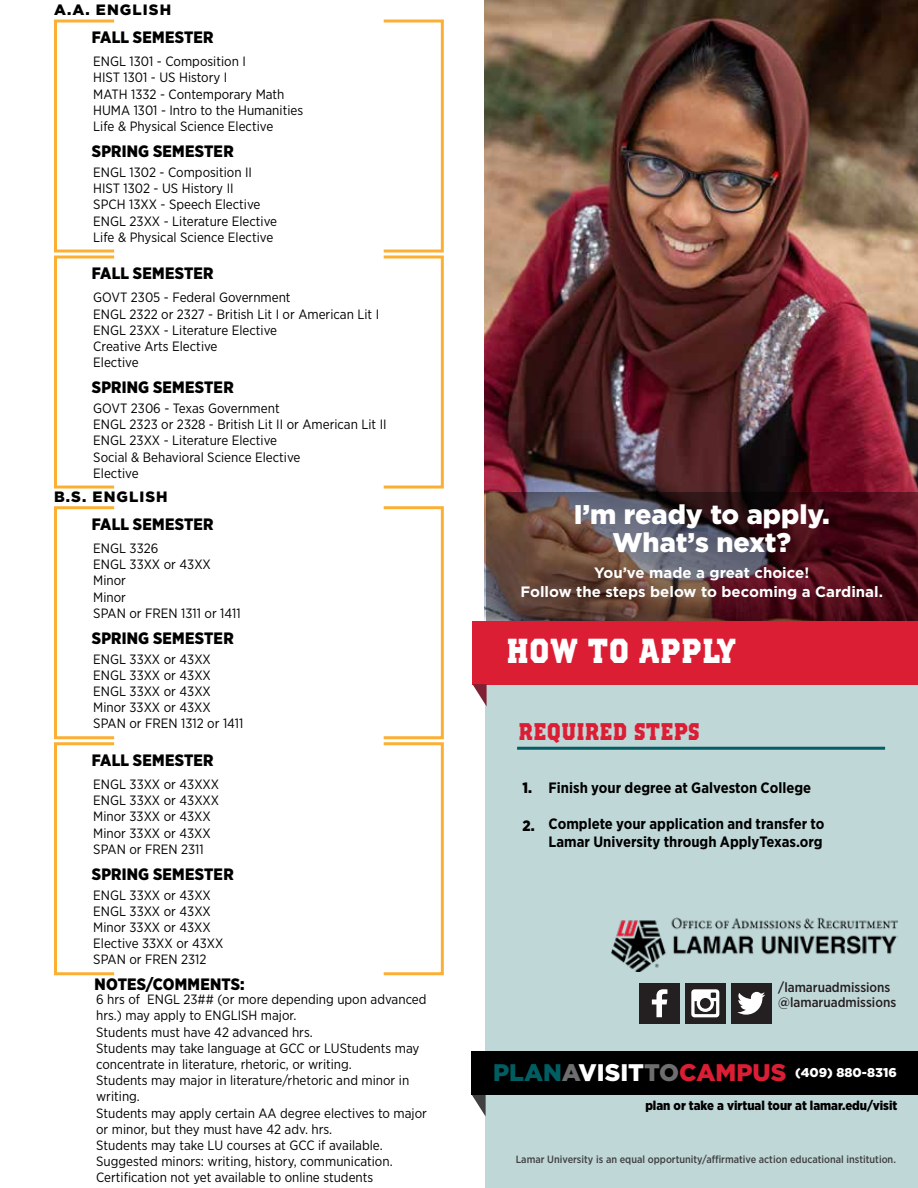
<style>
.page{position:relative;width:918px;height:1188px;background:#fff}
.page>*{position:absolute;margin:0;border:0;box-sizing:border-box;transform-origin:0 0}
.t1{font:700 34.5px "Lamar";color:#fff}
.t2{font:900 27px/28.5px "Gotham";color:#fff;text-align:center}
.t3{font:700 24px "Lamar";color:#dc1e35}
.t4{font:900 16.5px "Gotham Narrow";letter-spacing:.01em;color:#000}
.t5{font:700 15px/18px "Gotham Narrow";color:#000}
.t6{font:700 15px/19.5px "Gotham";color:#fff;text-align:center}
.t7{font:900 15px "Gotham";letter-spacing:.07em;color:#000}
.t8{font:900 15px "Gotham Narrow";color:#000}
.t9{font:13.5px/16.2px "Gotham Narrow";color:#000}
.t10{font:500 13.5px/15px "Gotham Narrow";color:#241f21}
.t11{font:900 12.9px "Gotham Narrow";color:#000}
.t12{font:900 12.75px "Gotham";color:#fff}
.t13{font:500 10.5px "Gotham Narrow";color:#404040}
.s1{font-size:24px;color:#005e63}
.s2{font-size:24px;color:#6e6e70}
.s3{font-size:24px}
.s4{font-size:24px;color:#dc1e35}
</style>
<div class="page">
<img style="left:485px;top:0;width:433px;height:621px">
<div style="left:485px;top:621px;width:433px;height:567px;background:#c0d7d8"></div>
<div style="left:472px;top:621px;width:446px;height:63px;background:#dc1e35"></div>
<svg style="left:472px;top:684px;width:15px;height:22px"></svg>
<svg style="left:486px;top:493px;width:432px;height:128px;background:#543134"></svg>
<div style="left:471px;top:1051px;width:447px;height:43px;background:#000"></div>
<svg style="left:471px;top:1094px;width:15px;height:23px"></svg>
<hr style="left:517px;top:747px;width:368px;height:3px;background:#055e63">
<div style="left:639px;top:983px;width:40px;height:40px;background:#241f21"></div>
<svg style="left:652px;top:989px;width:15px;height:28px"></svg>
<div style="left:731px;top:983px;width:40px;height:40px;background:#241f21"></div>
<svg style="left:737px;top:992px;width:28px;height:23px"></svg>
<div style="left:685px;top:983px;width:40px;height:40px;background:#241f21"></div>
<svg style="left:691px;top:989px;width:28px;height:28px"></svg>
<img style="left:611px;top:917px;width:286px;height:55px">
<svg style="left:54px;top:19px;width:390px;height:234px"></svg>
<svg style="left:54px;top:255px;width:390px;height:234px"></svg>
<svg style="left:54px;top:506px;width:390px;height:234px"></svg>
<svg style="left:54px;top:742px;width:390px;height:234px"></svg>
<p class="t7" style="left:54px;top:0;width:119px">A.A. ENGLISH</p>
<p class="t4" style="left:92px;top:27px;width:123px">FALL SEMESTER</p>
<p class="t9" style="left:93px;top:53px;width:211px">ENGL 1301 - Composition I<br>HIST 1301 - US History I<br>MATH 1332 - Contemporary Math<br>HUMA 1301 - Intro to the Humanities<br>Life &amp; Physical Science Elective</p>
<p class="t9" style="left:93px;top:164px;width:185px">ENGL 1302 - Composition II<br>HIST 1302 - US History II<br>SPCH 13XX - Speech Elective<br>ENGL 23XX - Literature Elective<br>Life &amp; Physical Science Elective</p>
<p class="t4" style="left:92px;top:263px;width:123px">FALL SEMESTER</p>
<p class="t4" style="left:92px;top:141px;width:143px">SPRING SEMESTER</p>
<p class="t9" style="left:93px;top:289px;width:287px">GOVT 2305 - Federal Government<br>ENGL 2322 or 2327 - British Lit I or American Lit I<br>ENGL 23XX - Literature Elective<br>Creative Arts Elective<br>Elective</p>
<p class="t9" style="left:93px;top:400px;width:295px">GOVT 2306 - Texas Government<br>ENGL 2323 or 2328 - British Lit II or American Lit II<br>ENGL 23XX - Literature Elective<br>Social &amp; Behavioral Science Elective<br>Elective</p>
<p class="t4" style="left:92px;top:377px;width:143px">SPRING SEMESTER</p>
<p class="t7" style="left:54px;top:486px;width:115px">B.S. ENGLISH</p>
<p class="t4" style="left:92px;top:513px;width:123px">FALL SEMESTER</p>
<p class="t9" style="left:93px;top:540px;width:149px">ENGL 3326<br>ENGL 33XX or 43XX<br>Minor<br>Minor<br>SPAN or FREN 1311 or 1411</p>
<p class="t9" style="left:93px;top:651px;width:152px">ENGL 33XX or 43XX<br>ENGL 33XX or 43XX<br>ENGL 33XX or 43XX<br>Minor 33XX or 43XX<br>SPAN or FREN 1312 or 1411</p>
<p class="t4" style="left:92px;top:749px;width:123px">FALL SEMESTER</p>
<p class="t4" style="left:92px;top:627px;width:143px">SPRING SEMESTER</p>
<p class="t9" style="left:93px;top:776px;width:127px">ENGL 33XX or 43XXX<br>ENGL 33XX or 43XXX<br>Minor 33XX or 43XX<br>Minor 33XX or 43XX<br>SPAN or FREN 2311</p>
<p class="t9" style="left:93px;top:887px;width:132px">ENGL 33XX or 43XX<br>ENGL 33XX or 43XX<br>Minor 33XX or 43XX<br>Elective 33XX or 43XX<br>SPAN or FREN 2312</p>
<p class="t4" style="left:95px;top:974px;width:152px">NOTES/COMMENTS:</p>
<p class="t9" style="left:96px;top:991px;width:332px">6 hrs of ENGL 23## (or more depending upon advanced hrs.) may apply to ENGLISH major.<br>Students must have 42 advanced hrs.<br>Students may take language at GCC or LUStudents may concentrate in literature, rhetoric, or writing.<br>Students may major in literature/rhetoric and minor in writing.<br>Students may apply certain AA degree electives to major or minor, but they must have 42 adv. hrs.<br>Students may take LU courses at GCC if available.<br>Suggested minors: writing, history, communication.<br>Certification not yet available to online students</p>
<p class="t4" style="left:92px;top:864px;width:143px">SPRING SEMESTER</p>
<h2 class="t2" style="left:574px;top:500px;width:258px">I’m ready to apply.<br>What’s next?</h2>
<p class="t6" style="left:521px;top:563px;width:364px">You’ve made a great choice!<br>Follow the steps below to becoming a Cardinal.</p>
<h1 class="t1" style="left:507px;top:629px;width:231px">HOW TO APPLY</h1>
<h3 class="t3" style="left:518px;top:717px;width:183px">REQUIRED STEPS</h3>
<p class="t5" style="left:549px;top:778px;width:264px">Finish your degree at Galveston College</p>
<p class="t5" style="left:549px;top:814px;width:277px">Complete your application and transfer to<br>Lamar University through ApplyTexas.org</p>
<p class="t8" style="left:523px;top:778px;width:11px">1.</p>
<p class="t8" style="left:523px;top:816px;width:14px">2.</p>
<p class="t10" style="left:778px;top:980px;width:119px">/lamaruadmissions @lamaruadmissions</p>
<p class="t12" style="left:493px;top:1064px;width:405px"><span class="s1">PLAN</span><span class="s2">A</span><span class="s3">VISIT</span><span class="s2">TO</span><span class="s4">CAMPUS</span> (409) 880-8316</p>
<p class="t11" style="left:645px;top:1097px;width:254px">plan or take a virtual tour at lamar.edu/visit</p>
<p class="t13" style="left:516px;top:1152px;width:382px">Lamar University is an equal opportunity/affirmative action educational institution.</p>
</div>
